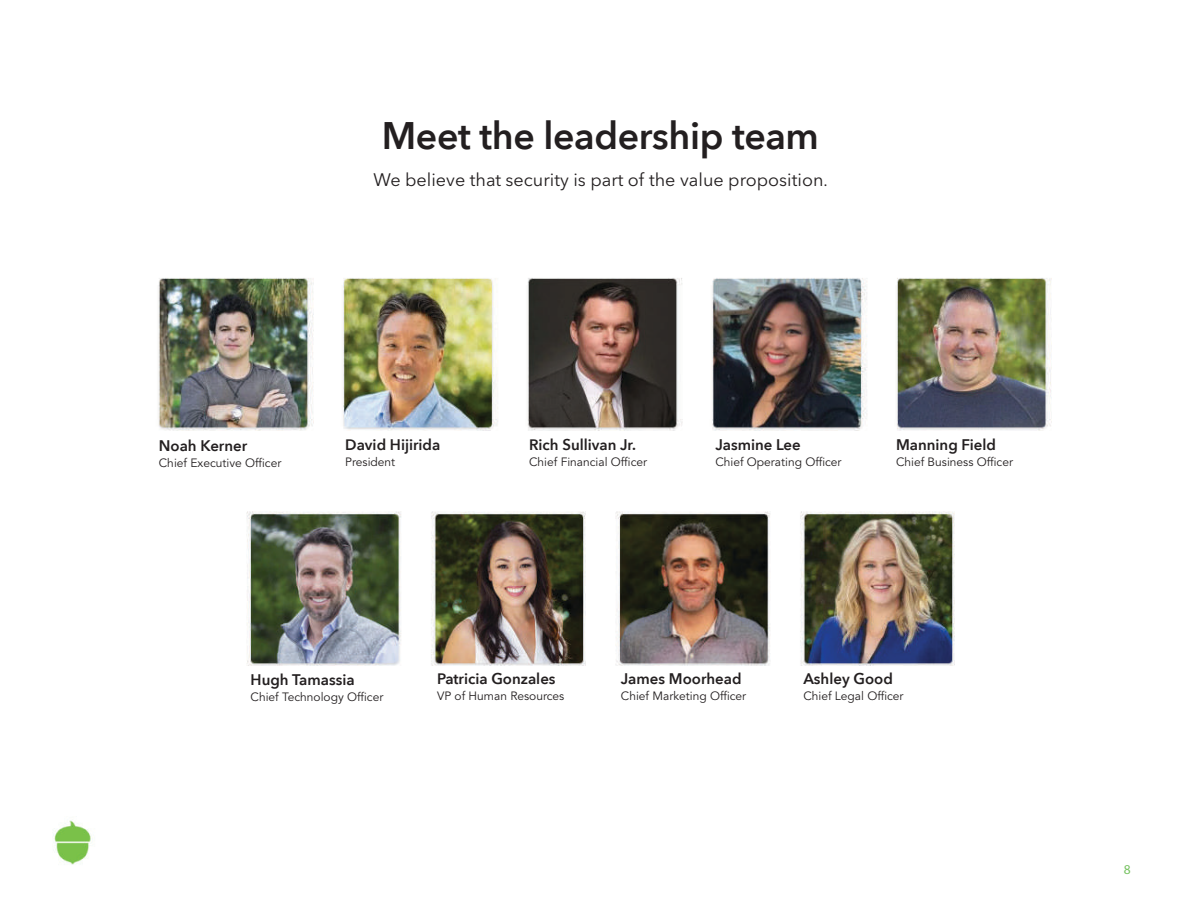
<style>
.page{position:relative;width:1188px;height:918px;background:#fff}
.page>*{position:absolute;margin:0;border:0;box-sizing:border-box;transform-origin:0 0}
.t1{font:600 37.5px "Avenir Next";letter-spacing:-.01em;color:#231f20}
.t2{font:18px "Avenir Next LT Pro";color:#231f20}
.t3{font:600 15px "Avenir Next";color:#231f20}
.t4{font:13.5px "Myriad Pro";color:#77c261}
.t5{font:12px "Avenir LT Std";color:#231f20}
.s1{font-size:16.5px}
</style>
<div class="page">
<img style="left:53px;top:820px;width:40px;height:45px">
<img style="left:158px;top:278px;width:894px;height:153px">
<img style="left:246px;top:511px;width:709px;height:154px">
<h1 class="t1" style="left:382px;top:104px;width:439px">Meet the leadership team</h1>
<h2 class="t2" style="left:374px;top:169px;width:456px">We believe that security is part of the value proposition<span class="s1">.</span></h2>
<p class="t3" style="left:159px;top:433px;width:90px">Noah Kerner</p>
<p class="t5" style="left:159px;top:456px;width:124px">Chief Executive Officer</p>
<p class="t3" style="left:345px;top:432px;width:97px">David Hijirida</p>
<p class="t5" style="left:345px;top:455px;width:51px">President</p>
<p class="t3" style="left:529px;top:432px;width:109px">Rich Sullivan Jr.</p>
<p class="t5" style="left:529px;top:455px;width:120px">Chief Financial Officer</p>
<p class="t3" style="left:715px;top:432px;width:87px">Jasmine Lee</p>
<p class="t5" style="left:715px;top:455px;width:128px">Chief Operating Officer</p>
<p class="t3" style="left:896px;top:432px;width:101px">Manning Field</p>
<p class="t5" style="left:896px;top:455px;width:118px">Chief Business Officer</p>
<p class="t3" style="left:251px;top:667px;width:105px">Hugh Tamassia</p>
<p class="t5" style="left:251px;top:690px;width:134px">Chief Technology Officer</p>
<p class="t3" style="left:437px;top:666px;width:120px">Patricia Gonzales</p>
<p class="t5" style="left:437px;top:689px;width:129px">VP of Human Resources</p>
<p class="t3" style="left:621px;top:666px;width:122px">James Moorhead</p>
<p class="t5" style="left:621px;top:689px;width:127px">Chief Marketing Officer</p>
<p class="t3" style="left:803px;top:666px;width:91px">Ashley Good</p>
<p class="t5" style="left:803px;top:689px;width:102px">Chief Legal Officer</p>
<p class="t4" style="left:1124px;top:861px;width:8px">8</p>
</div>
